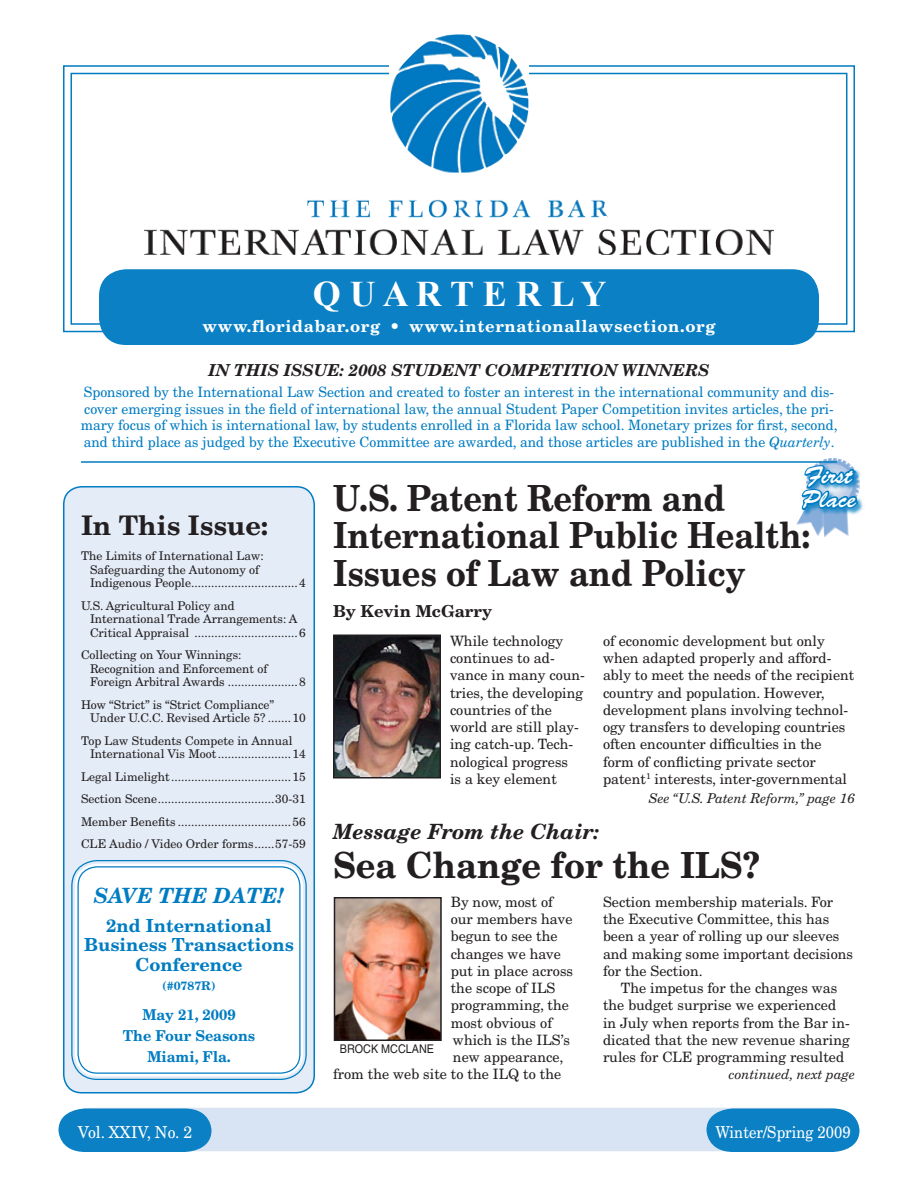
<style>
.page{position:relative;width:918px;height:1188px;background:#fff}
.page>*{position:absolute;margin:0;border:0;box-sizing:border-box;transform-origin:0 0}
.head{font:700 36px/37.5px "New Century Schlbk";color:#231f20;scale:.9 1}
.head-2{font:700 36px "New Century Schlbk";color:#231f20;scale:.95 1}
.text{font:700 36px "Times New Roman";color:#fff}
.insidebox{font:700 27px "New Century Schlbk";color:#231f20}
.text-2{font:24px "Brush Script Std";color:#fff}
._14subh{font:italic 700 21px "New Century Schlbk";color:#231f20}
._14subh-2{font:italic 700 21px "New Century Schlbk";color:#007cc2}
._14subh-3{font:700 18px/19.5px "New Century Schlbk";color:#007cc2;text-align:center}
.text-3{font:700 16.5px "New Century Schlbk";letter-spacing:.04em;color:#fff}
.text-4{font:italic 700 16.5px "New Century Schlbk";color:#231f20}
.text-5{font:16.5px "New Century Schlbk";color:#fff;scale:.9 1}
.byline{font:700 16.5px "New Century Schlbk";color:#231f20}
.text-6{font:16.5px "New Century Schlbk";color:#fff;scale:.95 1}
._14subh-4{font:700 15px "New Century Schlbk";color:#007cc2;scale:.96 1}
.text-7{font:14.25px/17.2px "New Century Schlbk";color:#231f20}
.text-8{font:14.25px/16.5px "New Century Schlbk";color:#007cc2}
.bio{font:italic 13.5px "New Century Schlbk";color:#231f20}
.insidebox-2{font:12px/13.5px "New Century Schlbk";color:#231f20}
.byline-2{font:12px "Helvetica";color:#231f20;scale:.9 1}
._14subh-5{font:700 12px "New Century Schlbk";color:#007cc2}
.s1{font-style:italic}
</style>
<div class="page">
<div style="left:801px;top:464px;width:63px;height:52px;background:#007cc2;opacity:.75"></div>
<svg style="left:800px;top:333px;width:60px;height:205px"></svg>
<div style="left:64px;top:487px;width:250px;height:606px;background:#e4ecf7;border-radius:18px"></div>
<div style="left:63px;top:486px;width:252px;height:608px;border:2px solid #007cc2;border-radius:18px"></div>
<img style="left:336px;top:637px;width:102px;height:138px">
<div style="left:333px;top:634px;width:108px;height:144px;border:2px solid #231f20"></div>
<img style="left:337px;top:900px;width:102px;height:138px">
<div style="left:334px;top:897px;width:108px;height:144px;border:2px solid #231f20"></div>
<svg style="left:58px;top:1108px;width:802px;height:44px;background:#91c1e2"></svg>
<svg style="left:63px;top:65px;width:792px;height:268px"></svg>
<div style="left:99px;top:269px;width:720px;height:76px;background:#0b80c4;border-radius:27px"></div>
<img style="left:307px;top:34px;width:222px;height:184px">
<div style="left:75px;top:864px;width:228px;height:212px;background:#fff;border-radius:22px"></div>
<div style="left:71px;top:860px;width:236px;height:220px;border:1px solid #007cc2;border-radius:26px"></div>
<div style="left:77px;top:866px;width:224px;height:208px;border:1px solid #007cc2;border-radius:19px"></div>
<hr style="left:81px;top:461px;width:756px;height:2px;background:#007cc2">
<p class="text" style="left:313px;top:269px;width:295px">Q U A R T E R L Y</p>
<p class="text-3" style="left:202px;top:316px;width:515px">www.floridabar.org • www.internationallawsection.org</p>
<p class="text-4" style="left:208px;top:360px;width:503px">IN THIS ISSUE: 2008 STUDENT COMPETITION WINNERS</p>
<p class="text-8" style="left:81px;top:384px;width:758px">Sponsored by the International Law Section and created to foster an interest in the international community and dis&shy;cover emerging issues in the field of international law, the annual Student Paper Competition invites articles, the pri&shy;mary focus of which is international law, by students enrolled in a Florida law school. Monetary prizes for first, second, and third place as judged by the Executive Committee are awarded, and those articles are published in the <span class="s1">Quarterly</span>.</p>
<p class="insidebox" style="left:81px;top:508px;width:189px">In This Issue:</p>
<p class="insidebox-2" style="left:90px;top:549px;width:217px;text-indent:-9px">The Limits of International Law:<br>Safeguarding the Autonomy of<br>Indigenous People................................4</p>
<p class="insidebox-2" style="left:90px;top:599px;width:217px;text-indent:-9px">U.S. Agricultural Policy and<br>International Trade Arrangements: A<br>Critical Appraisal ...............................6</p>
<p class="insidebox-2" style="left:90px;top:648px;width:217px;text-indent:-9px">Collecting on Your Winnings:<br>Recognition and Enforcement of<br>Foreign Arbitral Awards .....................8</p>
<p class="insidebox-2" style="left:90px;top:698px;width:217px;text-indent:-9px">How “Strict” is “Strict Compliance”<br>Under U.C.C. Revised Article 5? .......10</p>
<p class="insidebox-2" style="left:90px;top:734px;width:217px;text-indent:-9px">Top Law Students Compete in Annual<br>International Vis Moot......................14</p>
<p class="insidebox-2" style="left:81px;top:770px;width:226px">Legal Limelight....................................15</p>
<p class="insidebox-2" style="left:81px;top:792px;width:227px">Section Scene...................................30-31</p>
<p class="insidebox-2" style="left:81px;top:815px;width:226px">Member Benefits ..................................56</p>
<p class="insidebox-2" style="left:81px;top:837px;width:227px">CLE Audio / Video Order forms......57-59</p>
<p class="_14subh-2" style="left:94px;top:882px;width:192px">SAVE THE DATE!</p>
<p class="_14subh-3" style="left:84px;top:915px;width:211px">2nd International<br>Business Transactions<br>Conference</p>
<p class="_14subh-5" style="left:162px;top:978px;width:55px">(#0787R)</p>
<p class="_14subh-4" style="left:142px;top:1005px;width:99px">May 21, 2009</p>
<p class="_14subh-4" style="left:123px;top:1026px;width:139px">The Four Seasons</p>
<p class="_14subh-4" style="left:147px;top:1047px;width:89px">Miami, Fla.</p>
<p class="text-2" style="left:805px;top:462px;width:49px;rotate:-1deg">First</p>
<p class="text-2" style="left:802px;top:486px;width:55px;rotate:-1deg">Place</p>
<p class="head" style="left:333px;top:479px;width:532px">U.S. Patent Reform and<br>International Public Health:<br>Issues of Law and Policy</p>
<p class="byline" style="left:333px;top:601px;width:161px">By Kevin McGarry</p>
<p class="text-7" style="left:450px;top:632px;width:137px">While technology continues to ad&shy;vance in many coun&shy;tries, the developing countries of the world are still play&shy;ing catch-up. Tech&shy;nological progress<br>is a key element</p>
<p class="text-7" style="left:603px;top:632px;width:253px">of economic development but only when adapted properly and afford&shy;ably to meet the needs of the recipient country and population. However, development plans involving technol&shy;ogy transfers to developing countries often encounter difficulties in the form of conflicting private sector patent<sup>1</sup> interests, inter-governmental</p>
<p class="bio" style="left:649px;top:790px;width:208px">See “U.S. Patent Reform,” page 16</p>
<p class="_14subh" style="left:333px;top:818px;width:268px">Message From the Chair:</p>
<p class="head-2" style="left:333px;top:842px;width:451px">Sea Change for the ILS?</p>
<p class="text-7" style="left:451px;top:893px;width:104px">By now, most of</p>
<p class="text-7" style="left:451px;top:910px;width:123px">our members have</p>
<p class="text-7" style="left:451px;top:928px;width:108px">begun to see the</p>
<p class="text-7" style="left:451px;top:945px;width:112px">changes we have</p>
<p class="text-7" style="left:451px;top:962px;width:124px">put in place across</p>
<p class="text-7" style="left:451px;top:979px;width:106px">the scope of ILS</p>
<p class="text-7" style="left:451px;top:997px;width:120px">programming, the</p>
<p class="text-7" style="left:451px;top:1014px;width:103px">most obvious of</p>
<p class="text-7" style="left:453px;top:1031px;width:118px">which is the ILS’s</p>
<p class="text-7" style="left:453px;top:1048px;width:112px">new appearance,</p>
<p class="text-7" style="left:333px;top:1066px;width:230px">from the web site to the ILQ to the</p>
<p class="text-7" style="left:603px;top:893px;width:252px">Section membership materials. For the Executive Committee, this has been a year of rolling up our sleeves and making some important decisions for the Section.</p>
<p class="text-7" style="left:603px;top:979px;width:248px;text-indent:18px">The impetus for the changes was the budget surprise we experienced in July when reports from the Bar in&shy;dicated that the new revenue sharing rules for CLE programming resulted</p>
<p class="byline-2" style="left:340px;top:1042px;width:106px">BROCK MCCLANE</p>
<p class="bio" style="left:729px;top:1066px;width:128px">continued, next page</p>
<p class="text-6" style="left:78px;top:1122px;width:122px">Vol. XXIV, No. 2</p>
<p class="text-5" style="left:715px;top:1122px;width:152px">Winter/Spring 2009</p>
</div>
